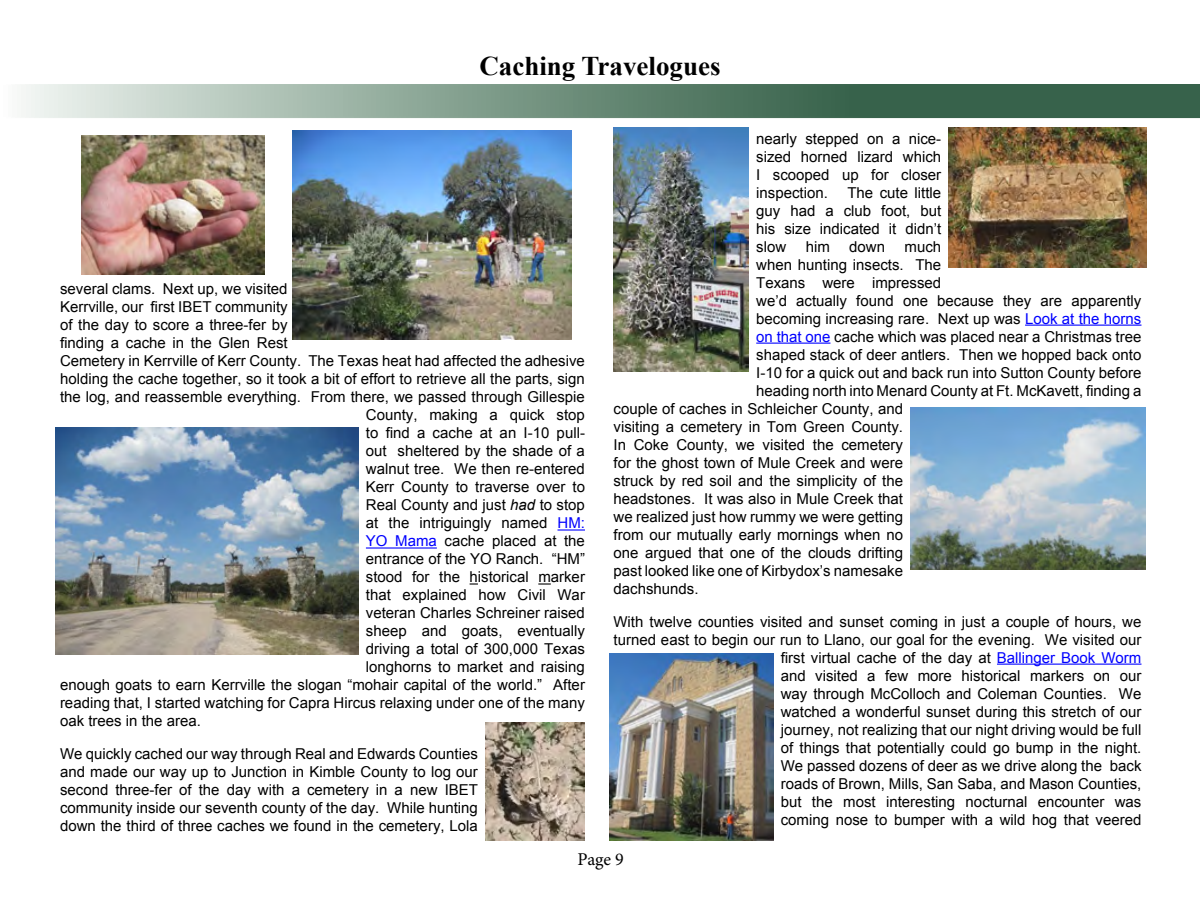
<style>
.page{position:relative;width:1200px;height:900px;background:#fff}
.page>*{position:absolute;margin:0;border:0;box-sizing:border-box;transform-origin:0 0}
.t1{font:700 27px "Times New Roman";color:#000}
.t2{font:18px "Minion Pro";color:#000}
.t3{font:15px/18px "Arial";color:#000;text-align:justify}
.s1{font-style:italic}
.s2{color:#00f}
</style>
<div class="page">
<svg style="left:21px;top:87px;width:1176px;height:28px;background:#749381"></svg>
<div style="left:1px;top:84px;width:1199px;height:34px;border:2px solid #fff"></div>
<hr style="left:558px;top:529px;width:27px;height:2px;background:#00f">
<hr style="left:366px;top:547px;width:71px;height:2px;background:#00f">
<svg style="left:470px;top:583px;width:8px;height:2px"></svg>
<svg style="left:538px;top:583px;width:13px;height:2px"></svg>
<hr style="left:1025px;top:325px;width:117px;height:1px;background:#00f">
<hr style="left:756px;top:343px;width:74px;height:1px;background:#00f">
<hr style="left:997px;top:664px;width:145px;height:1px;background:#00f">
<img style="left:81px;top:135px;width:183px;height:140px">
<img style="left:292px;top:130px;width:279px;height:209px">
<img style="left:56px;top:428px;width:302px;height:226px">
<img style="left:486px;top:722px;width:99px;height:119px">
<img style="left:613px;top:127px;width:136px;height:244px">
<img style="left:949px;top:127px;width:198px;height:140px">
<img style="left:911px;top:407px;width:235px;height:162px">
<img style="left:609px;top:654px;width:164px;height:187px">
<h1 class="t1" style="left:479px;top:48px;width:243px">Caching Travelogues</h1>
<p class="t3" style="left:60px;top:280px;width:229px">several clams. Next up, we visited</p>
<p class="t3" style="left:60px;top:298px;width:229px">Kerrville, our first IBET community</p>
<p class="t3" style="left:60px;top:316px;width:229px">of the day to score a three-fer by</p>
<p class="t3" style="left:60px;top:334px;width:229px">finding a cache in the Glen Rest</p>
<p class="t3" style="left:60px;top:352px;width:526px">Cemetery in Kerrville of Kerr County. The Texas heat had affected the adhesive</p>
<p class="t3" style="left:60px;top:370px;width:526px">holding the cache together, so it took a bit of effort to retrieve all the parts, sign</p>
<p class="t3" style="left:60px;top:388px;width:526px">the log, and reassemble everything. From there, we passed through Gillespie</p>
<p class="t3" style="left:366px;top:406px;width:221px">County, making a quick stop</p>
<p class="t3" style="left:366px;top:424px;width:221px">to find a cache at an I-10 pull-</p>
<p class="t3" style="left:366px;top:442px;width:221px">out sheltered by the shade of a</p>
<p class="t3" style="left:366px;top:460px;width:221px">walnut tree. We then re-entered</p>
<p class="t3" style="left:366px;top:478px;width:221px">Kerr County to traverse over to</p>
<p class="t3" style="left:366px;top:496px;width:221px">Real County and just <span class="s1">had</span> to stop</p>
<p class="t3" style="left:366px;top:514px;width:221px">at the intriguingly named <span class="s2">HM:</span></p>
<p class="t3" style="left:366px;top:532px;width:221px"><span class="s2">YO Mama</span> cache placed at the</p>
<p class="t3" style="left:366px;top:550px;width:221px">entrance of the YO Ranch. “HM”</p>
<p class="t3" style="left:366px;top:568px;width:221px">stood for the historical marker</p>
<p class="t3" style="left:366px;top:586px;width:221px">that explained how Civil War</p>
<p class="t3" style="left:366px;top:604px;width:221px">veteran Charles Schreiner raised</p>
<p class="t3" style="left:366px;top:622px;width:221px">sheep and goats, eventually</p>
<p class="t3" style="left:366px;top:640px;width:221px">driving a total of 300,000 Texas</p>
<p class="t3" style="left:366px;top:658px;width:221px">longhorns to market and raising</p>
<p class="t3" style="left:60px;top:676px;width:526px">enough goats to earn Kerrville the slogan “mohair capital of the world.” After</p>
<p class="t3" style="left:60px;top:694px;width:526px">reading that, I started watching for Capra Hircus relaxing under one of the many</p>
<p class="t3" style="left:60px;top:712px;width:142px">oak trees in the area.</p>
<p class="t3" style="left:60px;top:745px;width:420px">We quickly cached our way through Real and Edwards Counties and made our way up to Junction in Kimble County to log our second three-fer of the day with a cemetery in a new IBET community inside our seventh county of the day. While hunting down the third of three caches we found in the cemetery, Lola</p>
<p class="t3" style="left:756px;top:129px;width:186px">nearly stepped on a nice&shy;sized horned lizard which I scooped up for closer inspection.</p>
<p class="t3" style="left:756px;top:183px;width:187px;text-indent:91px">The cute little guy had a club foot, but his size indicated it didn’t slow</p>
<p class="t3" style="left:806px;top:237px;width:26px">him</p>
<p class="t3" style="left:849px;top:237px;width:37px">down</p>
<p class="t3" style="left:905px;top:237px;width:38px">much</p>
<p class="t3" style="left:756px;top:255px;width:186px">when hunting insects. The</p>
<p class="t3" style="left:756px;top:273px;width:186px">Texans were impressed</p>
<p class="t3" style="left:756px;top:291px;width:387px">we’d actually found one because they are apparently</p>
<p class="t3" style="left:756px;top:309px;width:387px">becoming increasing rare. Next up was <span class="s2">Look at the horns</span></p>
<p class="t3" style="left:756px;top:327px;width:387px"><span class="s2">on that one</span> cache which was placed near a Christmas tree</p>
<p class="t3" style="left:756px;top:345px;width:387px">shaped stack of deer antlers. Then we hopped back onto</p>
<p class="t3" style="left:756px;top:363px;width:387px">I-10 for a quick out and back run into Sutton County before</p>
<p class="t3" style="left:756px;top:381px;width:387px">heading north into Menard County at Ft. McKavett, finding a</p>
<p class="t3" style="left:614px;top:399px;width:291px">couple of caches in Schleicher County, and</p>
<p class="t3" style="left:614px;top:417px;width:291px">visiting a cemetery in Tom Green County.</p>
<p class="t3" style="left:614px;top:435px;width:291px">In Coke County, we visited the cemetery</p>
<p class="t3" style="left:614px;top:453px;width:291px">for the ghost town of Mule Creek and were</p>
<p class="t3" style="left:614px;top:471px;width:291px">struck by red soil and the simplicity of the</p>
<p class="t3" style="left:614px;top:489px;width:291px">headstones. It was also in Mule Creek that</p>
<p class="t3" style="left:614px;top:507px;width:291px">we realized just how rummy we were getting</p>
<p class="t3" style="left:614px;top:525px;width:291px">from our mutually early mornings when no</p>
<p class="t3" style="left:614px;top:543px;width:291px">one argued that one of the clouds drifting</p>
<p class="t3" style="left:614px;top:561px;width:291px">past looked like one of Kirbydox’s namesake</p>
<p class="t3" style="left:614px;top:579px;width:87px">dachshunds.</p>
<p class="t3" style="left:614px;top:612px;width:529px;text-align:right">With twelve counties visited and sunset coming in just a couple of hours, we turned east to begin our run to Llano, our goal for the evening. We visited our first virtual cache of the day at <span class="s2">Ballinger Book Worm<br></span>and visited a few more historical markers on our<br>way through McColloch and Coleman Counties. We<br>watched a wonderful sunset during this stretch of our<br>journey, not realizing that our night driving would be full<br>of things that potentially could go bump in the night.<br>We passed dozens of deer as we drive along the back<br>roads of Brown, Mills, San Saba, and Mason Counties,<br>but the most interesting nocturnal encounter was<br>coming nose to bumper with a wild hog that veered</p>
<p class="t2" style="left:578px;top:847px;width:48px">Page 9</p>
</div>
